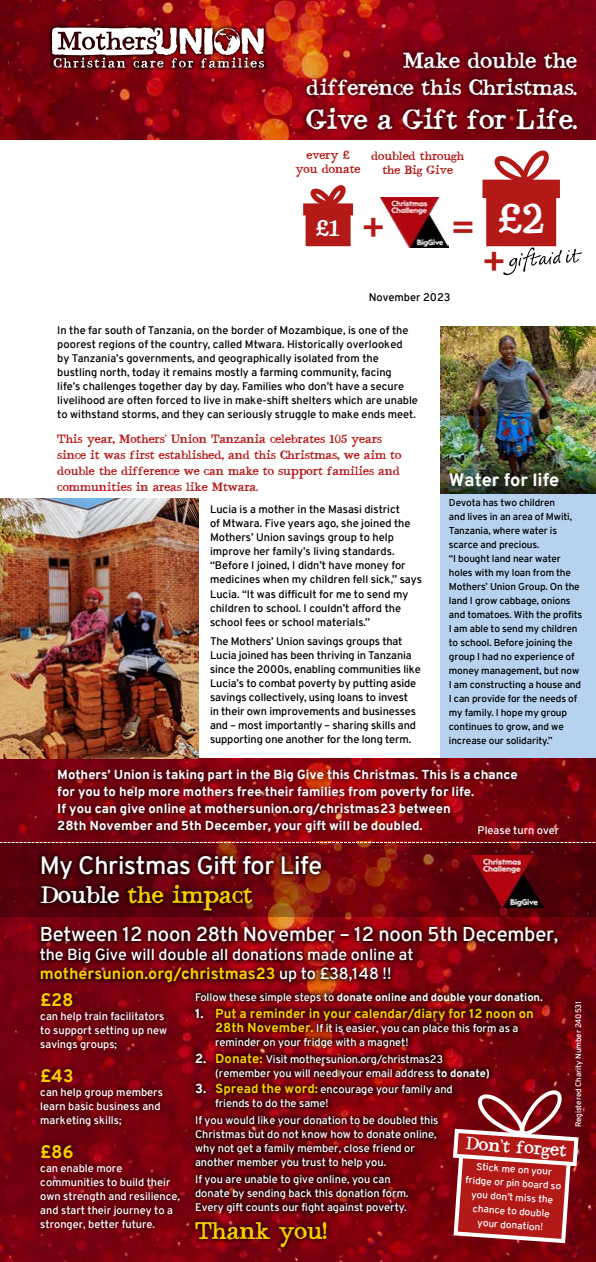
<style>
.page{position:relative;width:596px;height:1262px;background:#fff}
.page>*{position:absolute;margin:0;border:0;box-sizing:border-box;transform-origin:0 0}
.t1{font:42px "Bodoni Hand";color:#fff}
.t2{font:40px "Overpass";color:#b31917}
.t3{font:28px "Bodoni Hand";letter-spacing:-.01em;color:#fff}
.t4{font:25px "Overpass";letter-spacing:-.01em;color:#fff}
.t5{font:24px "Bodoni Hand";letter-spacing:-.01em;color:#fec900}
.t6{font:23px "Bodoni Hand";color:#fff}
.t7{font:22px/27.6px "Bodoni Hand";letter-spacing:-.01em;color:#fff;text-align:right}
.t8{font:20px "Overpass";letter-spacing:-.01em;color:#fff}
.t9{font:700 18px "Overpass";color:#fff}
.t10{font:18px "Bodoni Hand";color:#fff}
.t11{font:700 18px "Overpass";color:#fec900}
.t12{font:16px/19.2px "Overpass";color:#fff}
.t13{font:700 13px/17px "Overpass";color:#fff}
.t14{font:700 13px "Overpass";color:#fec900}
.t15{font:12px/16px "Bodoni Hand";letter-spacing:-.01em;color:#b31917;text-align:center}
.t16{font:11px/14px "Overpass";color:#000}
.t17{font:11px/14px "Overpass";color:#fff}
.t18{font:700 11px "Overpass";color:#fff}
.t19{font:10px/14px "Overpass";letter-spacing:-.01em;color:#000}
.t20{font:10px/14px "Overpass";color:#fff;text-align:center}
.t21{font:8px "Overpass";letter-spacing:-.01em;color:#fff}
.s1{color:#fff}
.s2{font-weight:700;color:#fec900}
.s3{font-weight:400}
.s4{font-weight:700;font-size:13px;color:#fec900}
.s5{font-weight:700;font-size:13px}
.s6{font-weight:700}
</style>
<div class="page">
<img style="left:0;top:758px;width:595px;height:84px">
<svg style="left:0;top:917px;width:595px;height:344px;fill:#75000e"></svg>
<div style="left:35px;top:988px;width:150px;height:246px;background:#000;opacity:.75"></div>
<svg style="left:0;top:843px;width:595px;height:74px;fill:#58000b"></svg>
<div style="left:440px;top:326px;width:155px;height:432px;background:#b6d2ef"></div>
<img style="left:0;top:498px;width:198px;height:260px">
<img style="left:0;top:0;width:595px;height:139px">
<div style="left:35px;top:851px;width:528px;height:136px;background:#000;opacity:.75"></div>
<div style="left:190px;top:986px;width:357px;height:266px;background:#000;opacity:.75"></div>
<svg style="left:2px;top:842px;width:591px;height:1px"></svg>
<div style="left:52px;top:764px;width:470px;height:74px;background:#000;opacity:.75"></div>
<svg style="left:503px;top:247px;width:78px;height:28px"></svg>
<div style="left:301px;top:47px;width:281px;height:88px;background:#000;opacity:.75"></div>
<div style="left:305px;top:212px;width:45px;height:34px;background:#b31917"></div>
<div style="left:303px;top:203px;width:50px;height:12px;background:#b31917"></div>
<svg style="left:305px;top:185px;width:45px;height:26px"></svg>
<div style="left:486px;top:194px;width:70px;height:52px;background:#b31917"></div>
<div style="left:482px;top:180px;width:77px;height:18px;background:#b31917"></div>
<svg style="left:488px;top:150px;width:66px;height:34px"></svg>
<img style="left:380px;top:197px;width:68px;height:51px">
<svg style="left:450px;top:1088px;width:130px;height:157px"></svg>
<img style="left:440px;top:326px;width:155px;height:168px">
<div style="left:48px;top:23px;width:220px;height:49px;background:#000;opacity:.75"></div>
<svg style="left:52px;top:27px;width:212px;height:41px"></svg>
<h3 class="t7" style="left:306px;top:49px;width:272px">Make double the difference this Christmas.</h3>
<h3 class="t3" style="left:306px;top:107px;width:272px">Give a Gift for Life.</h3>
<p class="t15" style="left:295px;top:149px;width:67px;line-height:14.4px">every £ you donate</p>
<p class="t15" style="left:371px;top:150px;width:95px;line-height:14.4px">doubled through the Big Give</p>
<h3 class="t6" style="left:315px;top:218px;width:26px">£1</h3>
<h2 class="t2" style="left:360px;top:203px;width:27px">+</h2>
<h1 class="t1" style="left:450px;top:200px;width:95px"><sub>=</sub> £2</h1>
<h2 class="t2" style="left:481px;top:237px;width:27px">+</h2>
<p class="t16" style="left:368px;top:290px;width:83px">November 2023</p>
<p class="t16" style="left:57px;top:323px;width:362px">In the far south of Tanzania, on the border of Mozambique, is one of the poorest regions of the country, called Mtwara. Historically overlooked<br>by Tanzania’s governments, and geographically isolated from the bustling north, today it remains mostly a farming community, facing<br>life’s challenges together day by day. Families who don’t have a secure livelihood are often forced to live in make-shift shelters which are unable to withstand storms, and they can seriously struggle to make ends meet.</p>
<p class="t15" style="left:57px;top:432px;width:345px;text-align:left">This year, Mothers’ Union Tanzania celebrates 105 years since it was first established, and this Christmas, we aim to double the difference we can make to support families and communities in areas like Mtwara.</p>
<p class="t16" style="left:210px;top:502px;width:213px">Lucia is a mother in the Masasi district<br>of Mtwara. Five years ago, she joined the Mothers’ Union savings group to help improve her family’s living standards. “Before I joined, I didn’t have money for medicines when my children fell sick,” says Lucia. “It was difficult for me to send my children to school. I couldn’t afford the school fees or school materials.”</p>
<p class="t16" style="left:210px;top:634px;width:212px">The Mothers’ Union savings groups that Lucia joined has been thriving in Tanzania since the 2000s, enabling communities like Lucia’s to combat poverty by putting aside savings collectively, using loans to invest<br>in their own improvements and businesses and – most importantly – sharing skills and supporting one another for the long term.</p>
<h3 class="t9" style="left:448px;top:468px;width:112px">Water for life</h3>
<p class="t19" style="left:448px;top:495px;width:135px">Devota has two children<br>and lives in an area of Mwiti,<br>Tanzania, where water is scarce and precious.<br>“I bought land near water holes with my loan from the<br>Mothers’ Union Group. On the land I grow cabbage, onions and tomatoes. With the profits<br>I am able to send my children to school. Before joining the group I had no experience of money management, but now<br>I am constructing a house and<br>I can provide for the needs of my family. I hope my group continues to grow, and we increase our solidarity.”</p>
<p class="t13" style="left:57px;top:766px;width:461px">Mothers’ Union is taking part in the Big Give this Christmas. This is a chance for you to help more mothers free their families from poverty for life.<br>If you can give online at mothersunion.org/christmas23 between<br>28th November and 5th December, your gift will be doubled.</p>
<p class="t17" style="left:477px;top:823px;width:83px">Please turn over</p>
<h3 class="t4" style="left:40px;top:849px;width:284px">My Christmas Gift for Life</h3>
<h3 class="t5" style="left:40px;top:884px;width:214px"><span class="s1">Double</span> the impact</h3>
<h3 class="t8" style="left:40px;top:921px;width:520px">Between 12 noon 28th November – 12 noon 5th December,</h3>
<h3 class="t12" style="left:40px;top:944px;width:375px">the Big Give will double all donations made online at <span class="s2">mothersunion.org/christmas23</span> up to £38,148 !!</h3>
<p class="t18" style="left:195px;top:990px;width:349px"><span class="s3">Follow these simple steps to</span> donate online and double your donation.</p>
<p class="t14" style="left:195px;top:1005px;width:340px"><span class="s1">1.</span> Put a reminder in your calendar/diary for 12 noon on</p>
<p class="t17" style="left:215px;top:1020px;width:304px"><span class="s4">28th November.</span> If it is easier, you can place this form as a reminder on your fridge with a magnet!</p>
<p class="t17" style="left:215px;top:1051px;width:276px;text-indent:-20px"><span class="s5">2.</span> <span class="s4">Donate:</span> Visit mothersunion.org/christmas23 (remember you will need your email address <span class="s6">to donate)</span></p>
<p class="t17" style="left:215px;top:1082px;width:239px;text-indent:-20px"><span class="s5">3.</span> <span class="s4">Spread the word:</span> encourage your family and friends to do the same!</p>
<p class="t17" style="left:195px;top:1113px;width:245px">If you would like your donation to be doubled this Christmas but do not know how to donate online, why not get a family member, close friend or another member you trust to help you.</p>
<p class="t17" style="left:195px;top:1172px;width:215px">If you are unable to give online, you can donate by sending back this donation form.<br>Every gift counts our fight against poverty.</p>
<h3 class="t5" style="left:195px;top:1219px;width:133px">Thank you!</h3>
<h3 class="t11" style="left:40px;top:988px;width:35px">£28</h3>
<p class="t17" style="left:40px;top:1009px;width:128px">can help train facilitators to support setting up new savings groups;</p>
<h3 class="t11" style="left:40px;top:1064px;width:35px">£43</h3>
<p class="t17" style="left:40px;top:1085px;width:124px">can help group members learn basic business and marketing skills;</p>
<h3 class="t11" style="left:40px;top:1140px;width:35px">£86</h3>
<p class="t17" style="left:40px;top:1161px;width:141px">can enable more communities to build their own strength and resilience, and start their journey to a stronger, better future.</p>
<h3 class="t10" style="left:465px;top:1135px;width:103px;rotate:4deg">Don’t forget</h3>
<p class="t20" style="left:466px;top:1158px;width:98px;rotate:4deg">Stick me on your fridge or pin board so you don’t miss the chance to double your donation!</p>
<p class="t21" style="left:573px;top:1127px;width:128px;rotate:-90deg">Registered Charity Number 240531</p>
</div>
